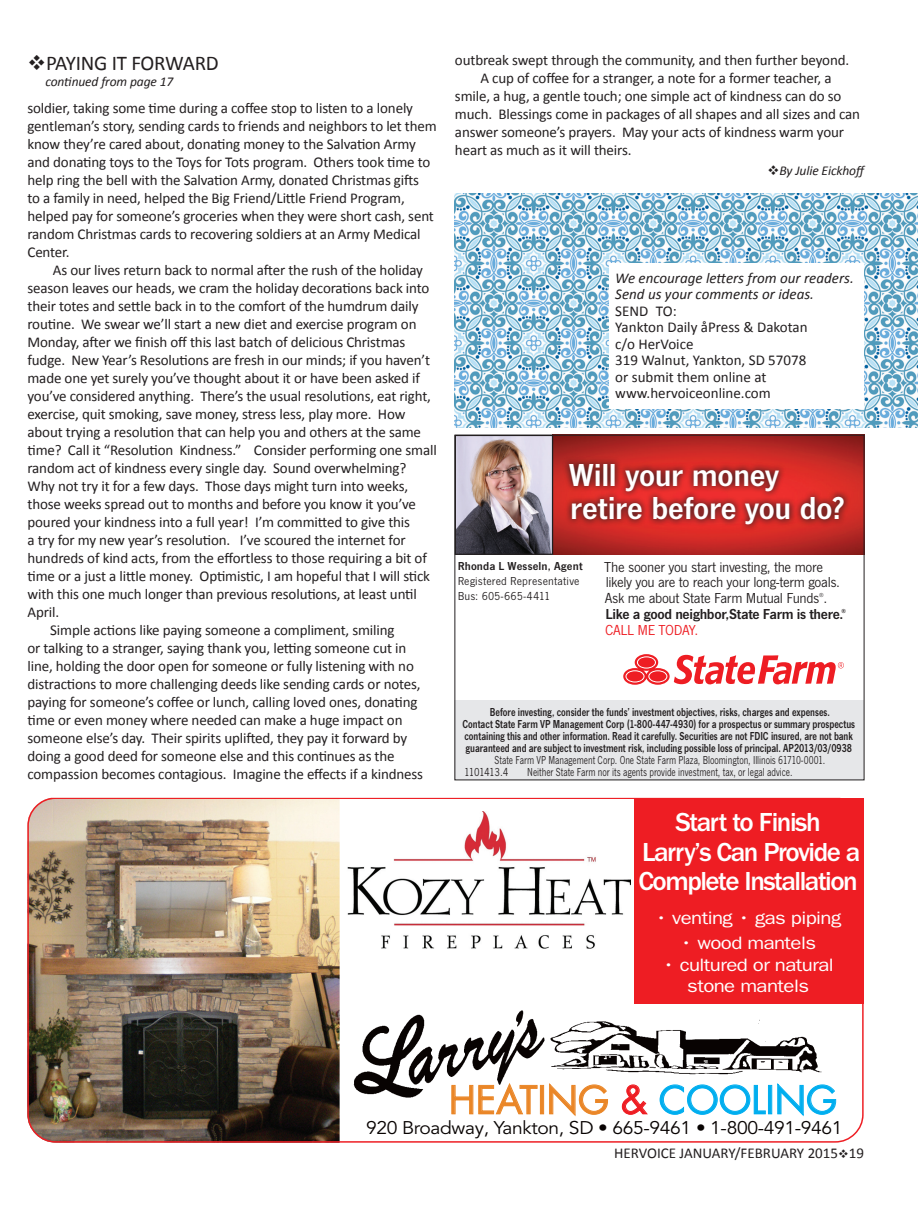
<style>
.page{position:relative;width:918px;height:1215px;background:#fff}
.page>*{position:absolute;margin:0;border:0;box-sizing:border-box;transform-origin:0 0}
.t1{font:37.65px "Futura";color:#ea8627}
.t2{font:600 33px/33px "SF News Gothic";letter-spacing:-.01em;color:#fff}
.t3{font:500 27px/29.7px "Franklin Gothic";letter-spacing:-.055em;color:#fff;text-align:center}
.t4{font:21px "Calibri";letter-spacing:-.01em;color:#231f20}
.t5{font:18.3px "Avenir";letter-spacing:-.02em;color:#080302;scale:1.05 1}
.t6{font:18px/21.6px "Franklin Gothic";letter-spacing:-.03em;color:#fff;text-align:center;scale:1.14 1}
.t7{font:15px/18px "Calibri";letter-spacing:-.01em;color:#231f20}
.t8{font:15px/15.8px "SF News Gothic";letter-spacing:-.025em;color:#231f20}
.t9{font:italic 15px "Calibri";color:#231f20}
.t10{font:600 15px "SF News Gothic";letter-spacing:-.02em;color:#231f20}
.t11{font:15px "SF News Gothic";letter-spacing:-.025em;color:#ee1d23}
.t12{font:italic 13.5px "Calibri";letter-spacing:-.01em;color:#231f20}
.t13{font:600 12px/12px "SF News Gothic";letter-spacing:-.005em;color:#231f20;text-align:center;scale:.8 1}
.t14{font:12px/15px "SF News Gothic";letter-spacing:.01em;color:#231f20}
.t15{font:12px "SF News Gothic";letter-spacing:-.045em;color:#231f20;scale:.9 1}
.t16{font:6px "SF News Gothic";color:#231f20}
.t17{font:600 6px "SF News Gothic";color:#231f20}
.s1{font-weight:600}
.s2{font-weight:400}
.s3{color:#ee1d23}
.s4{color:#00aeef}
</style>
<div class="page">
<div style="left:454px;top:700px;width:410px;height:80px;background:#e6e7e9"></div>
<img style="left:457px;top:437px;width:405px;height:118px">
<svg style="left:623px;top:654px;width:221px;height:31px"></svg>
<div style="left:562px;top:456px;width:289px;height:75px;background:#231f20;opacity:.8"></div>
<div style="left:564px;top:458px;width:286px;height:72px;background:#231f20;opacity:.5"></div>
<div style="left:455px;top:435px;width:98px;height:120px;border:1px solid #231f20"></div>
<img style="left:27px;top:798px;width:837px;height:345px">
<svg style="left:452px;top:1100px;width:21px;height:14px"></svg>
<svg style="left:479px;top:1100px;width:58px;height:14px"></svg>
<div style="left:540px;top:1085px;width:4px;height:29px;border:1px solid #ea8627"></div>
<svg style="left:550px;top:1084px;width:58px;height:31px"></svg>
<svg style="left:622px;top:1085px;width:25px;height:29px"></svg>
<svg style="left:660px;top:1085px;width:105px;height:29px"></svg>
<svg style="left:778px;top:1084px;width:58px;height:31px"></svg>
<img style="left:548px;top:1018px;width:275px;height:56px">
<img style="left:352px;top:1009px;width:193px;height:91px">
<img style="left:455px;top:194px;width:463px;height:233px">
<div style="left:609px;top:264px;width:255px;height:145px;background:#fff"></div>
<p class="t4" style="left:27px;top:50px;width:193px">❖PAYING IT FORWARD</p>
<p class="t12" style="left:45px;top:73px;width:129px">continued from page 17</p>
<p class="t7" style="left:27px;top:99px;width:411px">soldier, taking some time during a coffee stop to listen to a lonely gentleman’s story, sending cards to friends and neighbors to let them know they’re cared about, donating money to the Salvation Army and donating toys to the Toys for Tots program. Others took time to help ring the bell with the Salvation Army, donated Christmas gifts<br>to a family in need, helped the Big Friend/Little Friend Program, helped pay for someone’s groceries when they were short cash, sent random Christmas cards to recovering soldiers at an Army Medical Center.</p>
<p class="t7" style="left:27px;top:261px;width:411px;text-indent:26px">As our lives return back to normal after the rush of the holiday season leaves our heads, we cram the holiday decorations back into their totes and settle back in to the comfort of the humdrum daily routine. We swear we’ll start a new diet and exercise program on Monday, after we finish off this last batch of delicious Christmas fudge. New Year’s Resolutions are fresh in our minds; if you haven’t made one yet surely you’ve thought about it or have been asked if you’ve considered anything. There’s the usual resolutions, eat right, exercise, quit smoking, save money, stress less, play more. How about trying a resolution that can help you and others at the same time? Call it “Resolution Kindness.” Consider performing one small random act of kindness every single day. Sound overwhelming?<br>Why not try it for a few days. Those days might turn into weeks, those weeks spread out to months and before you know it you’ve poured your kindness into a full year! I’m committed to give this<br>a try for my new year’s resolution. I’ve scoured the internet for hundreds of kind acts, from the effortless to those requiring a bit of time or a just a little money. Optimistic, I am hopeful that I will stick with this one much longer than previous resolutions, at least until April.</p>
<p class="t7" style="left:27px;top:621px;width:397px;text-indent:23px">Simple actions like paying someone a compliment, smiling<br>or talking to a stranger, saying thank you, letting someone cut in line, holding the door open for someone or fully listening with no distractions to more challenging deeds like sending cards or notes, paying for someone’s coffee or lunch, calling loved ones, donating time or even money where needed can make a huge impact on someone else’s day. Their spirits uplifted, they pay it forward by doing a good deed for someone else and this continues as the compassion becomes contagious. Imagine the effects if a kindness</p>
<p class="t7" style="left:455px;top:51px;width:396px">outbreak swept through the community, and then further beyond.</p>
<p class="t7" style="left:455px;top:69px;width:407px;text-indent:26px">A cup of coffee for a stranger, a note for a former teacher, a smile, a hug, a gentle touch; one simple act of kindness can do so much. Blessings come in packages of all shapes and all sizes and can answer someone’s prayers. May your acts of kindness warm your heart as much as it will theirs.</p>
<p class="t12" style="left:768px;top:161px;width:101px">❖By Julie Eickhoff</p>
<p class="t9" style="left:615px;top:268px;width:240px">We encourage letters from our readers.</p>
<p class="t9" style="left:615px;top:284px;width:200px">Send us your comments or ideas.</p>
<p class="t7" style="left:615px;top:302px;width:63px">SEND TO:</p>
<p class="t7" style="left:615px;top:318px;width:194px">Yankton Daily åPress &amp; Dakotan</p>
<p class="t7" style="left:615px;top:335px;width:80px">c/o HerVoice</p>
<p class="t7" style="left:615px;top:351px;width:193px">319 Walnut, Yankton, SD 57078</p>
<p class="t7" style="left:615px;top:368px;width:153px">or submit them online at</p>
<p class="t7" style="left:615px;top:384px;width:157px">www.hervoiceonline.com</p>
<p class="t2" style="left:569px;top:458px;width:278px">Will your money retire before you do?</p>
<p class="t14" style="left:458px;top:558px;width:126px"><span class="s1">Rhonda L Wesseln, Agent<br></span>Registered Representative<br>Bus: 605-665-4411</p>
<p class="t8" style="left:604px;top:559px;width:237px">The sooner you start investing, the more likely you are to reach your long-term goals.<br>Ask me about State Farm Mutual Funds .</p>
<p class="t16" style="left:819px;top:592px;width:6px">®</p>
<p class="t10" style="left:606px;top:605px;width:239px">Like a good neighbor,State Farm is there.</p>
<p class="t17" style="left:842px;top:607px;width:6px">®</p>
<p class="t11" style="left:605px;top:622px;width:95px">CALL ME TODAY.</p>
<p class="t13" style="left:462px;top:706px;width:493px">Before investing, consider the funds’ investment objectives, risks, charges and expenses.<br>Contact State Farm VP Management Corp (1-800-447-4930) for a prospectus or summary prospectus containing this and other information. Read it carefully. Securities are not FDIC insured, are not bank guaranteed and are subject to investment risk, including possible loss of principal. AP2013/03/0938<br><span class="s2">State Farm VP Management Corp. One State Farm Plaza, Bloomington, Illinois 61710-0001.<br>Neither State Farm nor its agents provide investment, tax, or legal advice.</span></p>
<p class="t15" style="left:464px;top:765px;width:51px">1101413.4</p>
<p class="t3" style="left:638px;top:807px;width:224px">Start to Finish<br>Larry’s Can Provide a<br>Complete Installation</p>
<p class="t6" style="left:655px;top:907px;width:165px">• venting • gas piping</p>
<p class="t6" style="left:680px;top:932px;width:121px">• wood mantels</p>
<p class="t6" style="left:663px;top:954px;width:152px">• cultured or natural stone mantels</p>
<p class="t1" style="left:449px;top:1074px;width:390px">HEATING <span class="s3">&amp;</span> <span class="s4">COOLING</span></p>
<p class="t5" style="left:366px;top:1117px;width:455px">920 Broadway, Yankton, SD • 665-9461 • 1-800-491-9461</p>
<p class="t7" style="left:614px;top:1145px;width:251px">HERVOICE JANUARY/FEBRUARY 2015❖19</p>
</div>
